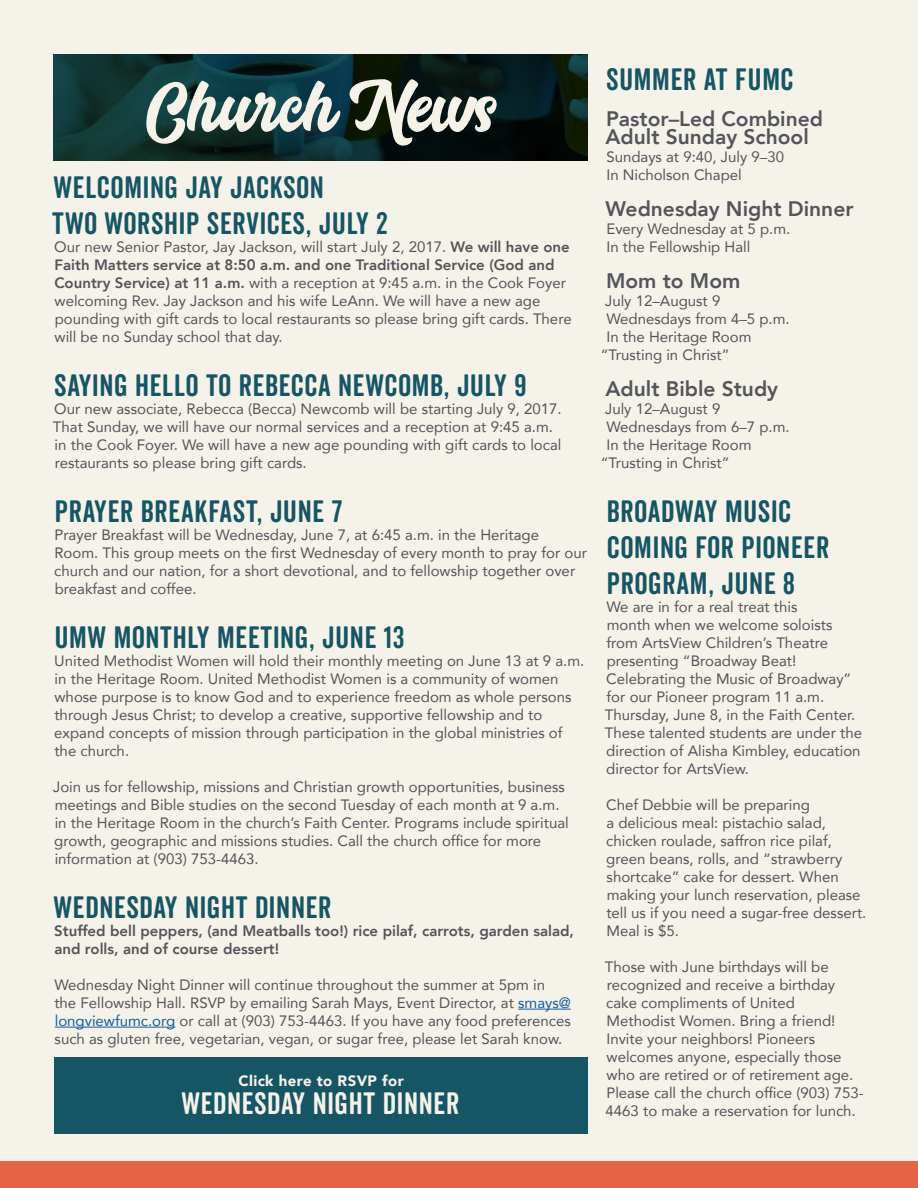
<style>
.page{position:relative;width:918px;height:1188px;background:#f4f2e9}
.page>*{position:absolute;margin:0;border:0;box-sizing:border-box;transform-origin:0 0}
.t1{font:72px "Aerokids";letter-spacing:.015em;color:#f4f2e9}
.t2{font:30px/36px "Veneer Clean Soft";letter-spacing:.025em;color:#165563}
.t3{font:30px "Veneer Clean Soft";letter-spacing:.025em;color:#f4f2e9}
.t4{font:800 21px/18px "Avenir";color:#54555a}
.t5{font:15px/18px "Avenir";color:#54555a}
.t6{font:800 15px/18px "Avenir";color:#54555a}
.t7{font:900 15px "Avenir";letter-spacing:.025em;color:#f4f2e9}
.s1{font-weight:800}
.s2{color:#175d9e}
</style>
<div class="page">
<div style="left:0;top:1161px;width:918px;height:27px;background:#e46443"></div>
<hr style="left:518px;top:1009px;width:53px;height:1px;background:#175d9e">
<hr style="left:55px;top:1027px;width:120px;height:1px;background:#175d9e">
<div style="left:54px;top:1057px;width:534px;height:77px;background:#165563"></div>
<svg style="left:53px;top:54px;width:535px;height:106px;background:#0b2727"></svg>
<p class="t1" style="left:146px;top:65px;width:352px">Church News</p>
<p class="t2" style="left:54px;top:169px;width:272px">WELCOMING JAY JACKSON</p>
<p class="t2" style="left:52px;top:205px;width:337px">TWO WORSHIP SERVICES, JULY 2</p>
<p class="t5" style="left:54px;top:237px;width:519px">Our new Senior Pastor, Jay Jackson, will start July 2, 2017. <span class="s1">We will have one Faith Matters service at 8:50 a.m. and one Traditional Service (God and Country Service) at 11 a.m.</span> with a reception at 9:45 a.m. in the Cook Foyer welcoming Rev. Jay Jackson and his wife LeAnn. We will have a new age pounding with gift cards to local restaurants so please bring gift cards. There will be no Sunday school that day.</p>
<p class="t2" style="left:54px;top:367px;width:474px">SAYING HELLO TO REBECCA NEWCOMB, JULY 9</p>
<p class="t5" style="left:53px;top:399px;width:510px">Our new associate, Rebecca (Becca) Newcomb will be starting July 9, 2017.<br>That Sunday, we will have our normal services and a reception at 9:45 a.m. in the Cook Foyer. We will have a new age pounding with gift cards to local restaurants so please bring gift cards.</p>
<p class="t2" style="left:55px;top:493px;width:289px">PRAYER BREAKFAST, JUNE 7</p>
<p class="t5" style="left:54px;top:525px;width:534px">Prayer Breakfast will be Wednesday, June 7, at 6:45 a.m. in the Heritage<br>Room. This group meets on the first Wednesday of every month to pray for our church and our nation, for a short devotional, and to fellowship together over breakfast and coffee.</p>
<p class="t2" style="left:55px;top:619px;width:351px">UMW MONTHLY MEETING, JUNE 13</p>
<p class="t5" style="left:54px;top:651px;width:532px">United Methodist Women will hold their monthly meeting on June 13 at 9 a.m. in the Heritage Room. United Methodist Women is a community of women whose purpose is to know God and to experience freedom as whole persons through Jesus Christ; to develop a creative, supportive fellowship and to expand concepts of mission through participation in the global ministries of the church.</p>
<p class="t5" style="left:53px;top:777px;width:517px">Join us for fellowship, missions and Christian growth opportunities, business meetings and Bible studies on the second Tuesday of each month at 9 a.m. in the Heritage Room in the church’s Faith Center. Programs include spiritual growth, geographic and missions studies. Call the church office for more information at (903) 753-4463.</p>
<p class="t2" style="left:54px;top:889px;width:279px">WEDNESDAY NIGHT DINNER</p>
<p class="t6" style="left:54px;top:922px;width:521px">Stuffed bell peppers, (and Meatballs too!) rice pilaf, carrots, garden salad, and rolls, and of course dessert!</p>
<p class="t5" style="left:54px;top:975px;width:518px">Wednesday Night Dinner will continue throughout the summer at 5pm in<br>the Fellowship Hall. RSVP by emailing Sarah Mays, Event Director, at <span class="s2">smays@ longviewfumc.org</span> or call at (903) 753-4463. If you have any food preferences such as gluten free, vegetarian, vegan, or sugar free, please let Sarah know.</p>
<p class="t7" style="left:238px;top:1068px;width:167px">Click here to RSVP for</p>
<p class="t3" style="left:181px;top:1086px;width:279px">WEDNESDAY NIGHT DINNER</p>
<p class="t2" style="left:606px;top:61px;width:189px">SUMMER AT FUMC</p>
<p class="t4" style="left:605px;top:110px;width:219px">Pastor–Led Combined<br>Adult Sunday School</p>
<p class="t5" style="left:606px;top:147px;width:179px">Sundays at 9:40, July 9–30</p>
<p class="t5" style="left:606px;top:165px;width:137px">In Nicholson Chapel</p>
<p class="t4" style="left:605px;top:200px;width:250px">Wednesday Night Dinner</p>
<p class="t5" style="left:606px;top:219px;width:185px">Every Wednesday at 5 p.m.</p>
<p class="t5" style="left:606px;top:237px;width:145px">In the Fellowship Hall</p>
<p class="t4" style="left:606px;top:272px;width:136px">Mom to Mom</p>
<p class="t5" style="left:605px;top:291px;width:117px">July 12–August 9</p>
<p class="t5" style="left:606px;top:309px;width:185px">Wednesdays from 4–5 p.m.</p>
<p class="t5" style="left:606px;top:327px;width:147px">In the Heritage Room</p>
<p class="t5" style="left:601px;top:345px;width:130px">“Trusting in Christ”</p>
<p class="t4" style="left:605px;top:380px;width:174px">Adult Bible Study</p>
<p class="t5" style="left:605px;top:399px;width:117px">July 12–August 9</p>
<p class="t5" style="left:606px;top:417px;width:185px">Wednesdays from 6–7 p.m.</p>
<p class="t5" style="left:606px;top:435px;width:147px">In the Heritage Room</p>
<p class="t5" style="left:601px;top:453px;width:130px">“Trusting in Christ”</p>
<p class="t2" style="left:607px;top:493px;width:224px">BROADWAY MUSIC<br>COMING FOR PIONEER<br>PROGRAM, JUNE 8</p>
<p class="t5" style="left:605px;top:597px;width:259px">We are in for a real treat this<br>month when we welcome soloists from ArtsView Children’s Theatre presenting “Broadway Beat!<br>Celebrating the Music of Broadway” for our Pioneer program 11 a.m.<br>Thursday, June 8, in the Faith Center.<br>These talented students are under the direction of Alisha Kimbley, education director for ArtsView.</p>
<p class="t5" style="left:606px;top:795px;width:262px">Chef Debbie will be preparing<br>a delicious meal: pistachio salad, chicken roulade, saffron rice pilaf, green beans, rolls, and “strawberry shortcake” cake for dessert. When making your lunch reservation, please tell us if you need a sugar-free dessert.<br>Meal is $5.</p>
<p class="t5" style="left:605px;top:957px;width:260px">Those with June birthdays will be recognized and receive a birthday cake compliments of United Methodist Women. Bring a friend!<br>Invite your neighbors! Pioneers welcomes anyone, especially those who are retired or of retirement age.<br>Please call the church office (903) 753- 4463 to make a reservation for lunch.</p>
</div>
